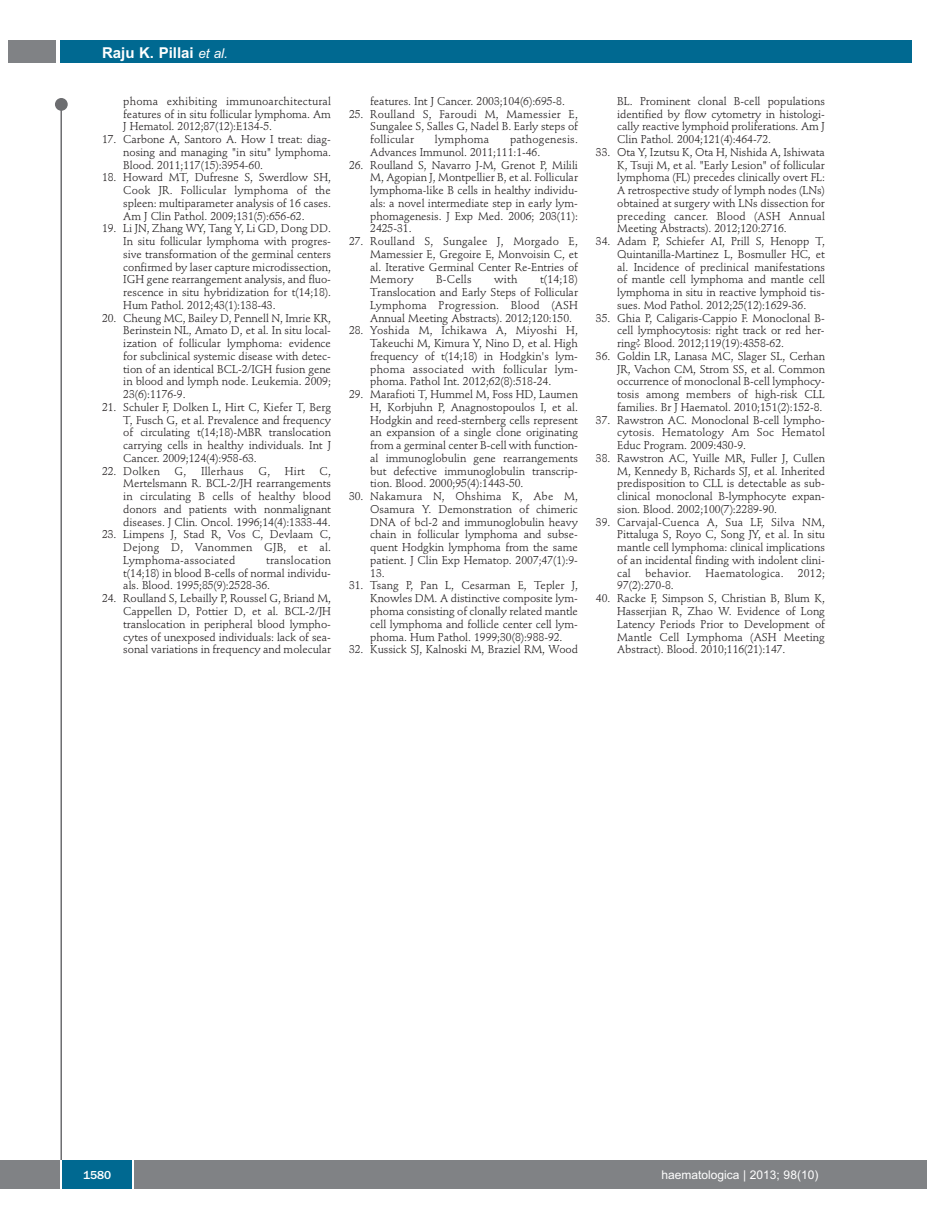
<style>
.page{position:relative;width:927px;height:1225px;background:#fff}
.page>*{position:absolute;margin:0;border:0;box-sizing:border-box;transform-origin:0 0}
.t1{font:700 15px "Arial";color:#fff}
.t2{font:12px "Arial";color:#fff}
.t3{font:500 12px "Franklin Gothic";color:#fff}
.t4{font:11.25px/12.8px "Stempel Schneidler";letter-spacing:-.005em;color:#231f20;text-align:justify}
.t5{font:11.25px "Stempel Schneidler";letter-spacing:.015em;color:#231f20}
.s1{font-weight:400;font-style:italic;font-size:13.5px}
</style>
<div class="page">
<div style="left:911px;top:1160px;width:16px;height:28px;background:#808285"></div>
<div style="left:55px;top:98px;width:13px;height:13px;background:#6c6d70;border-radius:50%"></div>
<hr style="left:60px;top:101px;width:2px;height:1061px;background:#6c6d70">
<div style="left:60px;top:40px;width:852px;height:22px;background:#006991"></div>
<div style="left:9px;top:40px;width:47px;height:22px;background:#808285"></div>
<div style="left:0;top:1160px;width:911px;height:28px;background:#808285"></div>
<div style="left:62px;top:1160px;width:71px;height:28px;background:#006991"></div>
<hr style="left:60px;top:1160px;width:2px;height:28px;background:#fff">
<svg style="left:133px;top:1160px;width:1px;height:28px"></svg>
<h1 class="t1" style="left:102px;top:44px;width:127px">Raju K. Pillai <span class="s1">et al.</span></h1>
<p class="t4" style="left:123px;top:96px;width:209px">phoma exhibiting immunoarchitectural features of in situ follicular lymphoma. Am J Hematol. 2012;87(12):E134-5.</p>
<p class="t4" style="left:123px;top:134px;width:209px;text-indent:-21px">17. Carbone A, Santoro A. How I treat: diag&shy;nosing and managing "in situ" lymphoma.<br>Blood. 2011;117(15):3954-60.</p>
<p class="t4" style="left:123px;top:172px;width:209px;text-indent:-21px">18. Howard MT, Dufresne S, Swerdlow SH, Cook JR. Follicular lymphoma of the spleen: multiparameter analysis of 16 cases.<br>Am J Clin Pathol. 2009;131(5):656-62.</p>
<p class="t4" style="left:123px;top:223px;width:209px;text-indent:-21px">19. Li JN, Zhang WY, Tang Y, Li GD, Dong DD.<br>In situ follicular lymphoma with progres&shy;sive transformation of the germinal centers confirmed by laser capture microdissection, IGH gene rearrangement analysis, and fluo&shy;rescence in situ hybridization for t(14;18).<br>Hum Pathol. 2012;43(1):138-43.</p>
<p class="t4" style="left:123px;top:312px;width:209px;text-indent:-21px">20. Cheung MC, Bailey D, Pennell N, Imrie KR, Berinstein NL, Amato D, et al. In situ local&shy;ization of follicular lymphoma: evidence for subclinical systemic disease with detec&shy;tion of an identical BCL-2/IGH fusion gene in blood and lymph node. Leukemia. 2009; 23(6):1176-9.</p>
<p class="t4" style="left:123px;top:402px;width:209px;text-indent:-21px">21. Schuler F, Dolken L, Hirt C, Kiefer T, Berg T, Fusch G, et al. Prevalence and frequency of circulating t(14;18)-MBR translocation carrying cells in healthy individuals. Int J Cancer. 2009;124(4):958-63.</p>
<p class="t5" style="left:102px;top:466px;width:59px">22. Dolken</p>
<p class="t4" style="left:175px;top:465px;width:13px">G,</p>
<p class="t5" style="left:201px;top:466px;width:44px">Illerhaus</p>
<p class="t4" style="left:258px;top:465px;width:13px">G,</p>
<p class="t4" style="left:285px;top:465px;width:22px">Hirt</p>
<p class="t4" style="left:123px;top:465px;width:209px;text-indent:196px">C, Mertelsmann R. BCL-2/JH rearrangements in circulating B cells of healthy blood donors and patients with nonmalignant diseases. J Clin. Oncol. 1996;14(4):1333-44.</p>
<p class="t4" style="left:123px;top:529px;width:209px;text-indent:-21px">23. Limpens J, Stad R, Vos C, Devlaam C, Dejong D, Vanommen GJB, et al.<br>Lymphoma-associated</p>
<p class="t4" style="left:123px;top:555px;width:209px;text-indent:143px">translocation t(14;18) in blood B-cells of normal individu&shy;als. Blood. 1995;85(9):2528-36.</p>
<p class="t4" style="left:123px;top:593px;width:209px;text-indent:-21px">24. Roulland S, Lebailly P, Roussel G, Briand M, Cappellen D, Pottier D, et al. BCL-2/JH translocation in peripheral blood lympho&shy;cytes of unexposed individuals: lack of sea&shy;sonal variations in frequency and molecular</p>
<p class="t4" style="left:370px;top:96px;width:196px">features. Int J Cancer. 2003;104(6):695-8.</p>
<p class="t4" style="left:370px;top:108px;width:209px;text-indent:-21px">25. Roulland S, Faroudi M, Mamessier E, Sungalee S, Salles G, Nadel B. Early steps of follicular</p>
<p class="t4" style="left:370px;top:134px;width:209px;text-indent:140px">pathogenesis.<br>Advances Immunol. 2011;111:1-46.</p>
<p class="t4" style="left:370px;top:159px;width:209px;text-indent:-21px">26. Roulland S, Navarro J-M, Grenot P, Milili M, Agopian J, Montpellier B, et al. Follicular lymphoma-like B cells in healthy individu&shy;als: a novel intermediate step in early lym&shy;phomagenesis. J Exp Med. 2006; 203(11):<br>2425-31.</p>
<p class="t4" style="left:370px;top:236px;width:209px;text-indent:-21px">27. Roulland S, Sungalee J, Morgado E, Mamessier E, Gregoire E, Monvoisin C, et al. Iterative Germinal Center Re-Entries of Memory</p>
<p class="t5" style="left:435px;top:135px;width:56px">lymphoma</p>
<p class="t4" style="left:436px;top:274px;width:37px">B-Cells</p>
<p class="t4" style="left:494px;top:274px;width:25px">with</p>
<p class="t4" style="left:370px;top:274px;width:209px;text-indent:170px">t(14;18)<br>Translocation and Early Steps of Follicular Lymphoma Progression. Blood (ASH Annual Meeting Abstracts). 2012;120:150.</p>
<p class="t4" style="left:370px;top:325px;width:209px;text-indent:-21px">28. Yoshida M, Ichikawa A, Miyoshi H, Takeuchi M, Kimura Y, Nino D, et al. High frequency of t(14;18) in Hodgkin's lym&shy;phoma associated with follicular lym&shy;phoma. Pathol Int. 2012;62(8):518-24.</p>
<p class="t4" style="left:370px;top:389px;width:209px;text-indent:-21px">29. Marafioti T, Hummel M, Foss HD, Laumen H, Korbjuhn P, Anagnostopoulos I, et al.<br>Hodgkin and reed-sternberg cells represent an expansion of a single clone originating from a germinal center B-cell with function&shy;al immunoglobulin gene rearrangements but defective immunoglobulin transcrip&shy;tion. Blood. 2000;95(4):1443-50.</p>
<p class="t4" style="left:370px;top:491px;width:209px;text-indent:-21px">30. Nakamura N, Ohshima K, Abe M, Osamura Y. Demonstration of chimeric DNA of bcl-2 and immunoglobulin heavy chain in follicular lymphoma and subse&shy;quent Hodgkin lymphoma from the same patient. J Clin Exp Hematop. 2007;47(1):9- 13.</p>
<p class="t4" style="left:370px;top:580px;width:209px;text-indent:-21px">31. Tsang P, Pan L, Cesarman E, Tepler J, Knowles DM. A distinctive composite lym&shy;phoma consisting of clonally related mantle cell lymphoma and follicle center cell lym&shy;phoma. Hum Pathol. 1999;30(8):988-92.</p>
<p class="t4" style="left:349px;top:644px;width:230px">32. Kussick SJ, Kalnoski M, Braziel RM, Wood</p>
<p class="t4" style="left:617px;top:96px;width:209px">BL. Prominent clonal B-cell populations identified by flow cytometry in histologi&shy;cally reactive lymphoid proliferations. Am J Clin Pathol. 2004;121(4):464-72.</p>
<p class="t4" style="left:617px;top:147px;width:209px;text-indent:-21px">33. Ota Y, Izutsu K, Ota H, Nishida A, Ishiwata K, Tsuji M, et al. "Early Lesion" of follicular lymphoma (FL) precedes clinically overt FL:<br>A retrospective study of lymph nodes (LNs) obtained at surgery with LNs dissection for preceding cancer. Blood (ASH Annual Meeting Abstracts). 2012;120:2716.</p>
<p class="t4" style="left:617px;top:236px;width:209px;text-indent:-21px">34. Adam P, Schiefer AI, Prill S, Henopp T, Quintanilla-Martinez L, Bosmuller HC, et al. Incidence of preclinical manifestations of mantle cell lymphoma and mantle cell lymphoma in situ in reactive lymphoid tis&shy;sues. Mod Pathol. 2012;25(12):1629-36.</p>
<p class="t4" style="left:617px;top:312px;width:209px;text-indent:-21px">35. Ghia P, Caligaris-Cappio F. Monoclonal B&shy;cell lymphocytosis: right track or red her&shy;ring? Blood. 2012;119(19):4358-62.</p>
<p class="t4" style="left:617px;top:351px;width:209px;text-indent:-21px">36. Goldin LR, Lanasa MC, Slager SL, Cerhan JR, Vachon CM, Strom SS, et al. Common occurrence of monoclonal B-cell lymphocy&shy;tosis among members of high-risk CLL families. Br J Haematol. 2010;151(2):152-8.</p>
<p class="t4" style="left:617px;top:414px;width:209px;text-indent:-21px">37. Rawstron AC. Monoclonal B-cell lympho&shy;cytosis. Hematology Am Soc Hematol Educ Program. 2009:430-9.</p>
<p class="t4" style="left:617px;top:453px;width:209px;text-indent:-21px">38. Rawstron AC, Yuille MR, Fuller J, Cullen M, Kennedy B, Richards SJ, et al. Inherited predisposition to CLL is detectable as sub&shy;clinical monoclonal B-lymphocyte expan&shy;sion. Blood. 2002;100(7):2289-90.</p>
<p class="t4" style="left:617px;top:516px;width:209px;text-indent:-21px">39. Carvajal-Cuenca A, Sua LF, Silva NM, Pittaluga S, Royo C, Song JY, et al. In situ mantle cell lymphoma: clinical implications of an incidental finding with indolent clini&shy;cal</p>
<p class="t5" style="left:645px;top:568px;width:48px">behavior.</p>
<p class="t5" style="left:706px;top:568px;width:80px">Haematologica.</p>
<p class="t4" style="left:798px;top:567px;width:29px">2012;</p>
<p class="t4" style="left:617px;top:580px;width:58px">97(2):270-8.</p>
<p class="t4" style="left:617px;top:593px;width:209px;text-indent:-21px">40. Racke F, Simpson S, Christian B, Blum K, Hasserjian R, Zhao W. Evidence of Long Latency Periods Prior to Development of Mantle Cell Lymphoma (ASH Meeting Abstract). Blood. 2010;116(21):147.</p>
<p class="t3" style="left:83px;top:1167px;width:30px">1580</p>
<p class="t2" style="left:661px;top:1167px;width:158px">haematologica | 2013; 98(10)</p>
</div>
